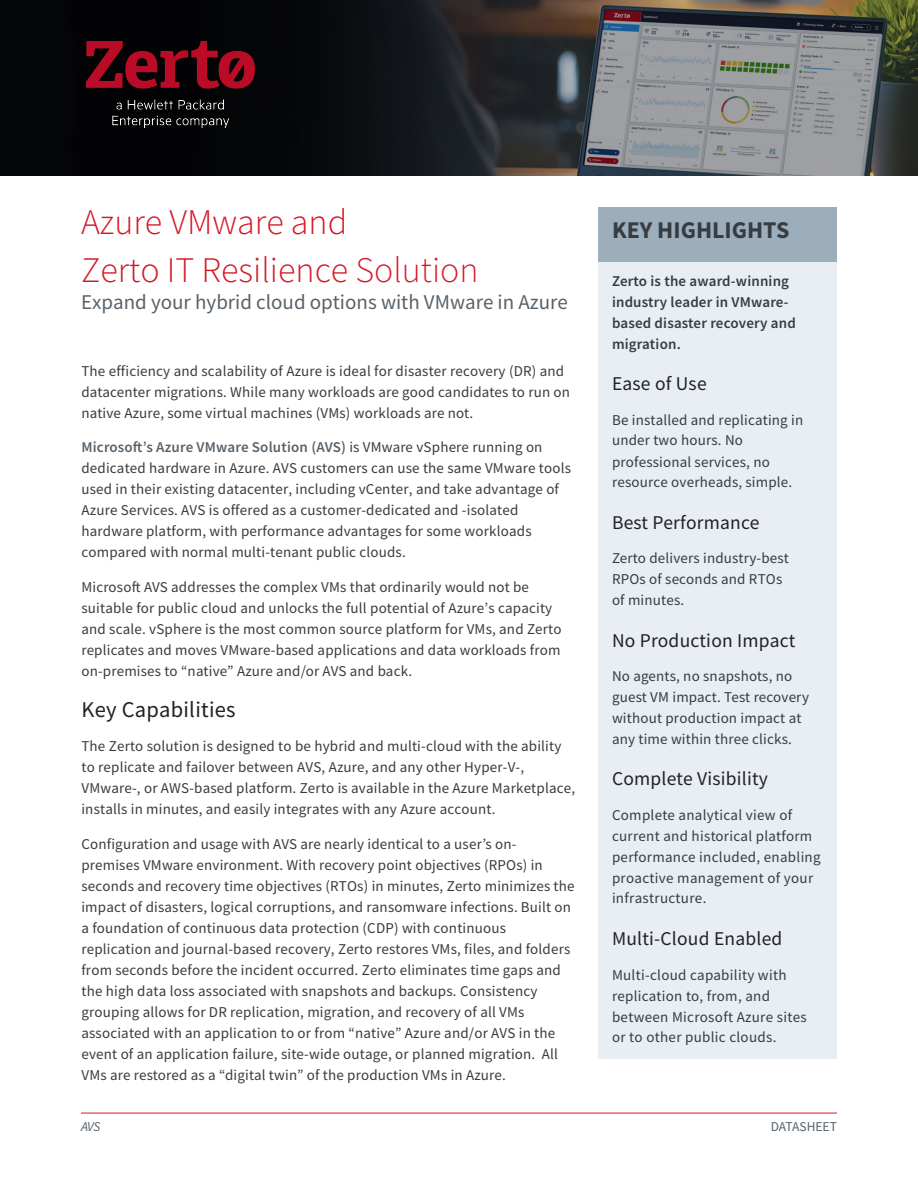
<style>
.page{position:relative;width:918px;height:1188px;background:#fff}
.page>*{position:absolute;margin:0;border:0;box-sizing:border-box;transform-origin:0 0}
.Subhead{font:300 36px/48.2px "Source Sans Pro";color:#d51724}
.Sidebar_Title{font:700 24px "Source Sans Pro";color:#373c41}
.Subhead-2{font:22.5px "Source Sans Pro";letter-spacing:.01em;color:#212223}
.Subhead-3{font:21px "Source Sans Pro";color:#58626a}
.Body{font:19.5px "Source Sans Pro";letter-spacing:.01em;color:#212223}
.Subhead-4{font:15px/21px "Source Sans Pro";letter-spacing:.01em;color:#373c41}
.Body-2{font:15px/20.9px "Source Sans Pro";letter-spacing:.01em;color:#373c41}
.Body-3{font:600 15px/21px "Source Sans Pro";letter-spacing:.01em;color:#373c41}
.t1{font:13.5px "Source Sans Pro";color:#58626a}
.t2{font:italic 13.5px "Source Sans Pro";color:#58626a}
.s1{font-weight:600;color:#58626a}
</style>
<div class="page">
<hr style="left:81px;top:1113px;width:756px;height:1px;background:#d51724">
<img style="left:0;top:0;width:918px;height:176px">
<div style="left:598px;top:207px;width:239px;height:851px;background:#e8eef3"></div>
<div style="left:598px;top:207px;width:239px;height:54px;background:#9cadbb"></div>
<img style="left:86px;top:41px;width:168px;height:86px">
<p class="Subhead" style="left:81px;top:198px;width:399px">Azure VMware and<br>Zerto IT Resilience Solution</p>
<p class="Subhead-3" style="left:81px;top:289px;width:488px">Expand your hybrid cloud options with VMware in Azure</p>
<p class="Subhead-4" style="left:81px;top:360px;width:490px">The efficiency and scalability of Azure is ideal for disaster recovery (DR) and datacenter migrations. While many workloads are good candidates to run on native Azure, some virtual machines (VMs) workloads are not.</p>
<p class="Subhead-4" style="left:81px;top:437px;width:491px"><span class="s1">Microsoft’s Azure VMware Solution (AVS)</span> is VMware vSphere running on dedicated hardware in Azure. AVS customers can use the same VMware tools used in their existing datacenter, including vCenter, and take advantage of Azure Services. AVS is offered as a customer-dedicated and -isolated hardware platform, with performance advantages for some workloads compared with normal multi-tenant public clouds.</p>
<p class="Subhead-4" style="left:81px;top:576px;width:482px">Microsoft AVS addresses the complex VMs that ordinarily would not be suitable for public cloud and unlocks the full potential of Azure’s capacity and scale. vSphere is the most common source platform for VMs, and Zerto replicates and moves VMware-based applications and data workloads from on-premises to “native” Azure and/or AVS and back.</p>
<p class="Subhead-2" style="left:81px;top:695px;width:156px">Key Capabilities</p>
<p class="Subhead-4" style="left:81px;top:736px;width:495px">The Zerto solution is designed to be hybrid and multi-cloud with the ability to replicate and failover between AVS, Azure, and any other Hyper-V-, VMware-, or AWS-based platform. Zerto is available in the Azure Marketplace, installs in minutes, and easily integrates with any Azure account.</p>
<p class="Subhead-4" style="left:81px;top:834px;width:495px">Configuration and usage with AVS are nearly identical to a user’s on&shy;premises VMware environment. With recovery point objectives (RPOs) in seconds and recovery time objectives (RTOs) in minutes, Zerto minimizes the impact of disasters, logical corruptions, and ransomware infections. Built on a foundation of continuous data protection (CDP) with continuous replication and journal-based recovery, Zerto restores VMs, files, and folders from seconds before the incident occurred. Zerto eliminates time gaps and the high data loss associated with snapshots and backups. Consistency grouping allows for DR replication, migration, and recovery of all VMs associated with an application to or from “native” Azure and/or AVS in the event of an application failure, site-wide outage, or planned migration. All VMs are restored as a “digital twin” of the production VMs in Azure.</p>
<p class="Sidebar_Title" style="left:612px;top:214px;width:179px">KEY HIGHLIGHTS</p>
<p class="Body-3" style="left:612px;top:270px;width:185px">Zerto is the award-winning industry leader in VMware&shy;based disaster recovery and migration.</p>
<p class="Body" style="left:612px;top:371px;width:96px">Ease of Use</p>
<p class="Body-2" style="left:612px;top:409px;width:193px">Be installed and replicating in under two hours. No professional services, no resource overheads, simple.</p>
<p class="Body" style="left:612px;top:510px;width:149px">Best Performance</p>
<p class="Body-2" style="left:612px;top:548px;width:178px">Zerto delivers industry-best<br>RPOs of seconds and RTOs of minutes.</p>
<p class="Body" style="left:612px;top:628px;width:185px">No Production Impact</p>
<p class="Body-2" style="left:612px;top:666px;width:199px">No agents, no snapshots, no guest VM impact. Test recovery without production impact at any time within three clicks.</p>
<p class="Body" style="left:612px;top:766px;width:158px">Complete Visibility</p>
<p class="Body-2" style="left:612px;top:804px;width:210px">Complete analytical view of current and historical platform performance included, enabling proactive management of your infrastructure.</p>
<p class="Body" style="left:612px;top:926px;width:172px">Multi-Cloud Enabled</p>
<p class="Body-2" style="left:612px;top:964px;width:196px">Multi-cloud capability with replication to, from, and between Microsoft Azure sites or to other public clouds.</p>
<p class="t2" style="left:81px;top:1118px;width:21px">AVS</p>
<p class="t1" style="left:771px;top:1118px;width:68px">DATASHEET</p>
</div>
